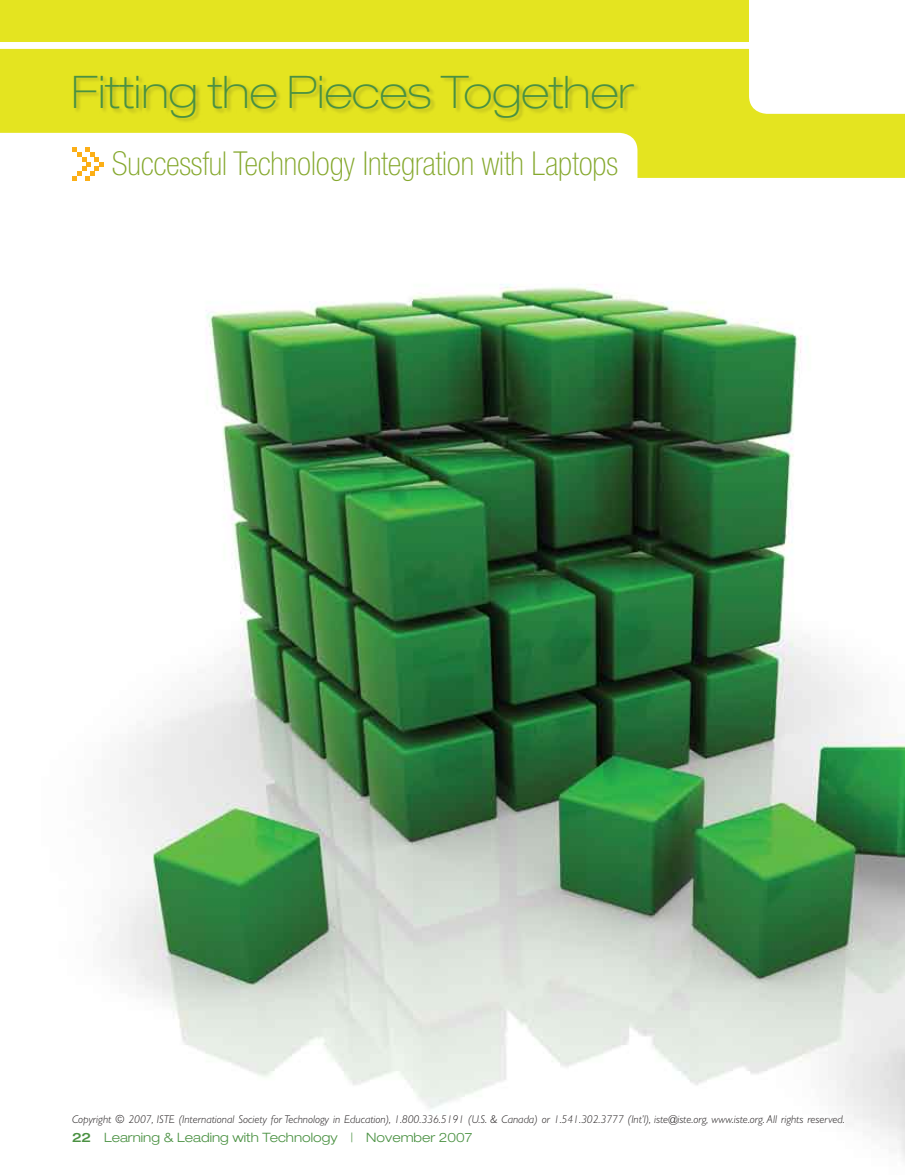
<style>
.page{position:relative;width:905px;height:1175px;background:#fff}
.page>*{position:absolute;margin:0;border:0;box-sizing:border-box;transform-origin:0 0}
.t1{font:100 expanded 45px "Helvetica Neue LT Std";color:#4a9142}
.t2{font:100 condensed 33px "Helvetica Neue LT Std";letter-spacing:-.005em;color:#85a82d}
.t3{font:300 expanded 12.9px "Helvetica Neue LT Std";color:#4a9142}
.t4{font:italic 300 11.25px "Gill Sans Std";color:#231f20}
.s1{font-weight:500}
</style>
<div class="page">
<div style="left:0;top:49px;width:904px;height:129px;background:#e4e420"></div>
<svg style="left:749px;top:49px;width:155px;height:65px"></svg>
<svg style="left:0;top:133px;width:637px;height:45px"></svg>
<img style="left:110px;top:284px;width:794px;height:874px">
<div style="left:73px;top:75px;width:567px;height:48px;background:#231f20;opacity:.25"></div>
<svg style="left:72px;top:147px;width:32px;height:34px"></svg>
<div style="left:0;top:0;width:748px;height:42px;background:#e4e420"></div>
<h1 class="t1" style="left:71px;top:65px;width:564px">Fitting the Pieces Together</h1>
<h2 class="t2" style="left:112px;top:145px;width:507px">Successful Technology Integration with Laptops</h2>
<p class="t4" style="left:72px;top:1113px;width:774px">Copyright © 2007, ISTE (International Society for Technology in Education), 1.800.336.5191 (U.S. &amp; Canada) or 1.541.302.3777 (Int’l), iste@iste.org, www.iste.org. All rights reserved.</p>
<p class="t3" style="left:72px;top:1129px;width:402px"><span class="s1">22</span> Learning &amp; Leading with Technology | November 2007</p>
</div>
